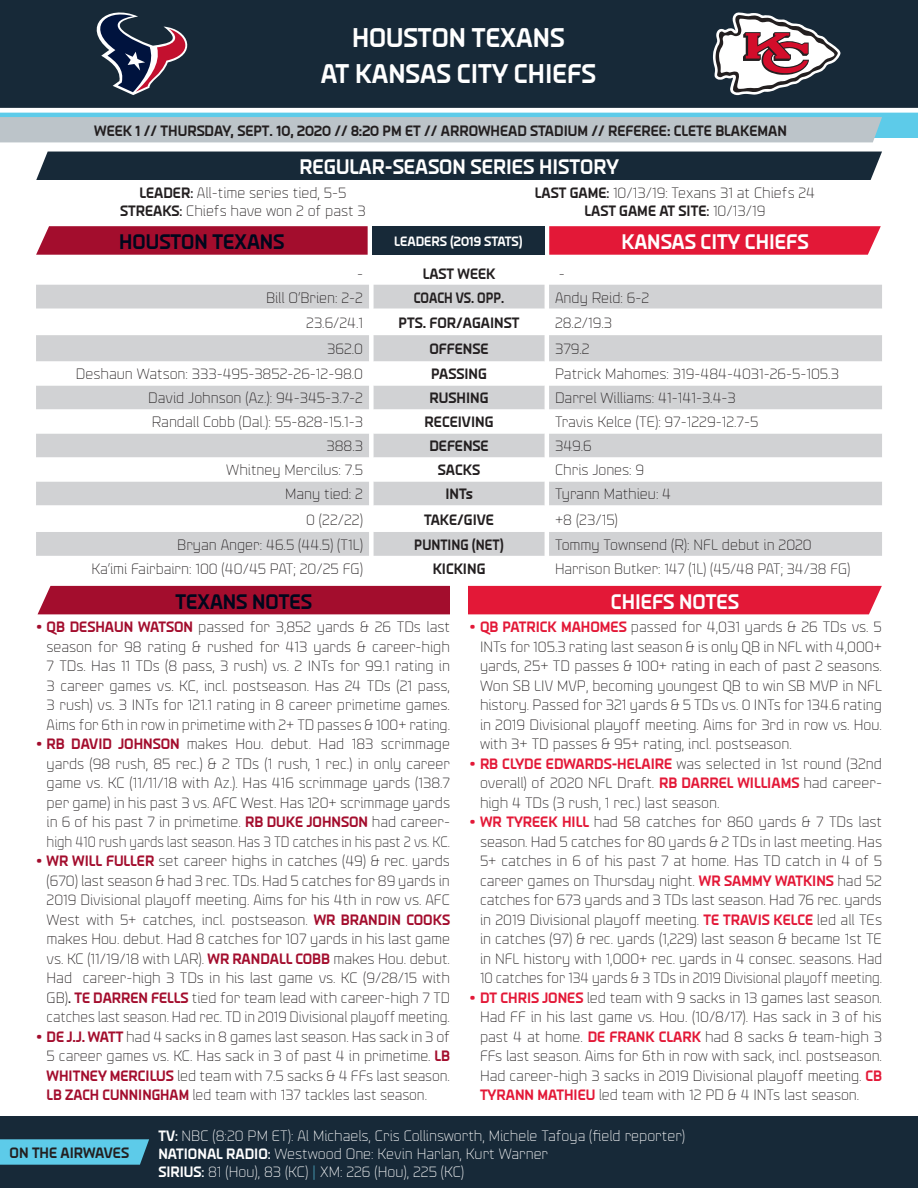
<style>
.page{position:relative;width:918px;height:1188px;background:#fff}
.page>*{position:absolute;margin:0;border:0;box-sizing:border-box;transform-origin:0 0}
.t1{font:700 27px "Endzone Tech Cond";color:#fff}
.t2{font:700 21px "Endzone Tech Cond";color:#fff}
.t3{font:700 21px "Endzone Tech Cond";color:#00071c}
.t4{font:300 15px/19.5px "Endzone Tech Cond";color:#231f20;text-align:justify}
.t5{font:700 15px "Endzone Tech Cond";color:#231f20}
.t6{font:300 15px "Endzone Tech Cond";color:#fff}
.t7{font:700 15px "Endzone Tech Cond";color:#231f20;scale:.9 1}
.t8{font:700 15px "Endzone Tech Cond";color:#231f20;scale:.94 1}
.t9{font:700 13.5px "Endzone Tech Cond";color:#fff}
.s1{font-weight:700}
.s2{font-weight:500}
.s3{font-weight:300}
.s4{font-weight:700;color:#a30d2d}
.s5{font-weight:700;color:#e31837}
.s6{color:#5dcbe9}
</style>
<div class="page">
<div style="left:36px;top:152px;width:846px;height:28px;background:#172938"></div>
<div style="left:0;top:0;width:918px;height:108px;background:#172938"></div>
<div style="left:0;top:112px;width:918px;height:26px;background:#5dcbe9"></div>
<div style="left:0;top:117px;width:882px;height:25px;background:#bcc4c9"></div>
<hr style="left:0;top:112px;width:918px;height:1px;background:#fff">
<svg style="left:713px;top:12px;width:127px;height:83px"></svg>
<div style="left:0;top:1116px;width:918px;height:72px;background:#172938"></div>
<svg style="left:0;top:1139px;width:149px;height:26px;background:#59c2df"></svg>
<div style="left:38px;top:586px;width:412px;height:28px;background:#a30d2d"></div>
<div style="left:468px;top:586px;width:414px;height:28px;background:#e31837"></div>
<div style="left:36px;top:285px;width:846px;height:24px;background:#d1d2d4"></div>
<svg style="left:36px;top:335px;width:846px;height:221px;fill:#d1d2d4"></svg>
<svg style="left:36px;top:226px;width:332px;height:29px;background:#a61634"></svg>
<svg style="left:549px;top:226px;width:332px;height:29px;background:#e3203e"></svg>
<svg style="left:97px;top:12px;width:90px;height:83px"></svg>
<div style="left:372px;top:226px;width:173px;height:29px;background:#172938"></div>
<p class="t1" style="left:352px;top:20px;width:214px">HOUSTON TEXANS</p>
<p class="t1" style="left:321px;top:56px;width:277px">AT KANSAS CITY CHIEFS</p>
<p class="t5" style="left:94px;top:121px;width:694px">WEEK 1 // THURSDAY, SEPT. 10, 2020 // 8:20 PM ET // ARROWHEAD STADIUM // REFEREE: CLETE BLAKEMAN</p>
<p class="t2" style="left:299px;top:154px;width:321px">REGULAR-SEASON SERIES HISTORY</p>
<p class="t4" style="left:139px;top:182px;width:209px"><span class="s1">LEADER</span><span class="s2">:</span> All-time series tied, 5-5</p>
<p class="t4" style="left:120px;top:200px;width:247px"><span class="s1">STREAKS</span><span class="s2">:</span> Chiefs have won 2 of past 3</p>
<p class="t4" style="left:535px;top:182px;width:282px"><span class="s1">LAST GAME</span><span class="s2">:</span> 10/13/19: Texans 31 at Chiefs 24</p>
<p class="t5" style="left:585px;top:201px;width:182px">LAST GAME AT SITE<span class="s2">:</span> <span class="s3">10/13/19</span></p>
<p class="t3" style="left:119px;top:228px;width:167px">HOUSTON TEXANS</p>
<p class="t9" style="left:394px;top:233px;width:130px">LEADERS (2019 STATS)</p>
<p class="t2" style="left:621px;top:228px;width:189px">KANSAS CITY CHIEFS</p>
<p class="t4" style="left:357px;top:263px;width:7px">-</p>
<p class="t5" style="left:423px;top:264px;width:74px">LAST WEEK</p>
<p class="t4" style="left:559px;top:263px;width:7px">-</p>
<p class="t4" style="left:266px;top:287px;width:98px">Bill O’Brien: 2-2</p>
<p class="t7" style="left:414px;top:288px;width:102px">COACH VS. OPP.</p>
<p class="t4" style="left:555px;top:287px;width:96px">Andy Reid: 6-2</p>
<p class="t4" style="left:306px;top:312px;width:58px">23.6/24.1</p>
<p class="t5" style="left:399px;top:313px;width:122px">PTS. FOR/AGAINST</p>
<p class="t4" style="left:555px;top:312px;width:59px">28.2/19.3</p>
<p class="t4" style="left:327px;top:339px;width:37px">362.0</p>
<p class="t5" style="left:429px;top:340px;width:61px">OFFENSE</p>
<p class="t4" style="left:555px;top:339px;width:36px">379.2</p>
<p class="t4" style="left:76px;top:364px;width:289px">Deshaun Watson: 333-495-3852-26-12-98.0</p>
<p class="t5" style="left:431px;top:365px;width:57px">PASSING</p>
<p class="t4" style="left:555px;top:364px;width:285px">Patrick Mahomes: 319-484-4031-26-5-105.3</p>
<p class="t4" style="left:148px;top:388px;width:216px">David Johnson (Az.): 94-345-3.7-2</p>
<p class="t5" style="left:430px;top:389px;width:60px">RUSHING</p>
<p class="t4" style="left:555px;top:388px;width:182px">Darrel Williams: 41-141-3.4-3</p>
<p class="t4" style="left:152px;top:412px;width:213px">Randall Cobb (Dal.): 55-828-15.1-3</p>
<p class="t5" style="left:425px;top:413px;width:70px">RECEIVING</p>
<p class="t4" style="left:555px;top:412px;width:205px">Travis Kelce (TE): 97-1229-12.7-5</p>
<p class="t4" style="left:327px;top:436px;width:38px">388.3</p>
<p class="t5" style="left:429px;top:437px;width:61px">DEFENSE</p>
<p class="t4" style="left:555px;top:436px;width:38px">349.6</p>
<p class="t4" style="left:226px;top:460px;width:138px">Whitney Mercilus: 7.5</p>
<p class="t5" style="left:438px;top:461px;width:44px">SACKS</p>
<p class="t4" style="left:555px;top:460px;width:91px">Chris Jones: 9</p>
<p class="t4" style="left:285px;top:484px;width:79px">Many tied: 2</p>
<p class="t5" style="left:445px;top:485px;width:29px">INTs</p>
<p class="t4" style="left:555px;top:484px;width:118px">Tyrann Mathieu: 4</p>
<p class="t4" style="left:306px;top:509px;width:58px">0 (22/22)</p>
<p class="t5" style="left:424px;top:510px;width:71px">TAKE/GIVE</p>
<p class="t4" style="left:555px;top:509px;width:64px">+8 (23/15)</p>
<p class="t4" style="left:177px;top:534px;width:187px">Bryan Anger: 46.5 (44.5) (T1L)</p>
<p class="t8" style="left:414px;top:535px;width:97px">PUNTING (NET)</p>
<p class="t4" style="left:555px;top:534px;width:258px">Tommy Townsend (R): NFL debut in 2020</p>
<p class="t4" style="left:92px;top:558px;width:273px">Ka’imi Fairbairn: 100 (40/45 PAT; 20/25 FG)</p>
<p class="t5" style="left:433px;top:559px;width:54px">KICKING</p>
<p class="t4" style="left:555px;top:558px;width:297px">Harrison Butker: 147 (1L) (45/48 PAT; 34/38 FG)</p>
<p class="t3" style="left:176px;top:588px;width:138px">TEXANS NOTES</p>
<p class="t2" style="left:611px;top:588px;width:130px">CHIEFS NOTES</p>
<p class="t4" style="left:47px;top:617px;width:405px;text-indent:-10px"><span class="s4">• QB DESHAUN WATSON</span> passed for 3,852 yards &amp; 26 TDs last season for 98 rating &amp; rushed for 413 yards &amp; career-high 7 TDs. Has 11 TDs (8 pass, 3 rush) vs. 2 INTs for 99.1 rating in 3 career games vs. KC, incl. postseason. Has 24 TDs (21 pass, 3 rush) vs. 3 INTs for 121.1 rating in 8 career primetime games.<br>Aims for 6th in row in primetime with 2+ TD passes &amp; 100+ rating.</p>
<p class="t4" style="left:47px;top:734px;width:405px;text-indent:-10px"><span class="s4">• RB DAVID JOHNSON</span> makes Hou. debut. Had 183 scrimmage yards (98 rush, 85 rec.) &amp; 2 TDs (1 rush, 1 rec.) in only career game vs. KC (11/11/18 with Az.). Has 416 scrimmage yards (138.7 per game) in his past 3 vs. AFC West. Has 120+ scrimmage yards in 6 of his past 7 in primetime. <span class="s4">RB DUKE JOHNSON</span> had career&shy;high 410 rush yards last season. Has 3 TD catches in his past 2 vs. KC.</p>
<p class="t4" style="left:47px;top:851px;width:405px;text-indent:-10px"><span class="s4">• WR WILL FULLER</span> set career highs in catches (49) &amp; rec. yards (670) last season &amp; had 3 rec. TDs. Had 5 catches for 89 yards in 2019 Divisional playoff meeting. Aims for his 4th in row vs. AFC West with 5+ catches, incl. postseason. <span class="s4">WR BRANDIN COOKS </span>makes Hou. debut. Had 8 catches for 107 yards in his last game vs. KC (11/19/18 with LAR). <span class="s4">WR RANDALL COBB</span> makes Hou. debut.<br>Had career-high 3 TDs in his last game vs. KC (9/28/15 with GB)<span class="s2">.</span> <span class="s4">TE DARREN FELLS</span> tied for team lead with career-high 7 TD catches last season. Had rec. TD in 2019 Divisional playoff meeting.</p>
<p class="t4" style="left:47px;top:1026px;width:405px;text-indent:-10px"><span class="s4">• DE J.J. WATT</span> had 4 sacks in 8 games last season. Has sack in 3 of 5 career games vs. KC. Has sack in 3 of past 4 in primetime. <span class="s4">LB WHITNEY MERCILUS</span> led team with 7.5 sacks &amp; 4 FFs last season.<br><span class="s4">LB ZACH CUNNINGHAM</span> led team with 137 tackles last season.</p>
<p class="t4" style="left:480px;top:617px;width:404px;text-indent:-10px"><span class="s5">• QB PATRICK MAHOMES</span> passed for 4,031 yards &amp; 26 TDs vs. 5<br>INTs for 105.3 rating last season &amp; is only QB in NFL with 4,000+ yards, 25+ TD passes &amp; 100+ rating in each of past 2 seasons.<br>Won SB LIV MVP, becoming youngest QB to win SB MVP in NFL history. Passed for 321 yards &amp; 5 TDs vs. 0 INTs for 134.6 rating in 2019 Divisional playoff meeting. Aims for 3rd in row vs. Hou. with 3+ TD passes &amp; 95+ rating, incl. postseason.</p>
<p class="t4" style="left:480px;top:753px;width:404px;text-indent:-10px"><span class="s5">• RB CLYDE EDWARDS-HELAIRE</span> was selected in 1st round (32nd overall) of 2020 NFL Draft. <span class="s5">RB DARREL WILLIAMS</span> had career&shy;high 4 TDs (3 rush, 1 rec.) last season.</p>
<p class="t4" style="left:480px;top:812px;width:404px;text-indent:-10px"><span class="s5">• WR TYREEK HILL</span> had 58 catches for 860 yards &amp; 7 TDs last season. Had 5 catches for 80 yards &amp; 2 TDs in last meeting. Has 5+ catches in 6 of his past 7 at home. Has TD catch in 4 of 5 career games on Thursday night. <span class="s5">WR SAMMY WATKINS</span> had 52 catches for 673 yards and 3 TDs last season. Had 76 rec. yards in 2019 Divisional playoff meeting. <span class="s5">TE TRAVIS KELCE</span> led all TEs in catches (97) &amp; rec. yards (1,229) last season &amp; became 1st TE in NFL history with 1,000+ rec. yards in 4 consec. seasons. Had 10 catches for 134 yards &amp; 3 TDs in 2019 Divisional playoff meeting.</p>
<p class="t4" style="left:480px;top:987px;width:404px;text-indent:-11px"><span class="s5">• DT CHRIS JONES</span> led team with 9 sacks in 13 games last season.<br>Had FF in his last game vs. Hou. (10/8/17). Has sack in 3 of his past 4 at home. <span class="s5">DE FRANK CLARK</span> had 8 sacks &amp; team-high 3<br>FFs last season. Aims for 6th in row with sack, incl. postseason.<br>Had career-high 3 sacks in 2019 Divisional playoff meeting. <span class="s5">CB TYRANN MATHIEU</span> led team with 12 PD &amp; 4 INTs last season.</p>
<p class="t5" style="left:10px;top:1143px;width:121px">ON THE AIRWAVES</p>
<p class="t6" style="left:158px;top:1127px;width:528px"><span class="s1">TV</span><span class="s2">:</span> NBC (8:20 PM ET): Al Michaels, Cris Collinsworth, Michele Tafoya (field reporter)</p>
<p class="t6" style="left:158px;top:1145px;width:391px"><span class="s1">NATIONAL RADIO</span><span class="s2">:</span> Westwood One: Kevin Harlan, Kurt Warner</p>
<p class="t6" style="left:158px;top:1163px;width:307px"><span class="s1">SIRIUS</span><span class="s2">:</span> 81 (Hou), 83 (KC) <span class="s6">|</span> XM: 226 (Hou), 225 (KC)</p>
</div>
